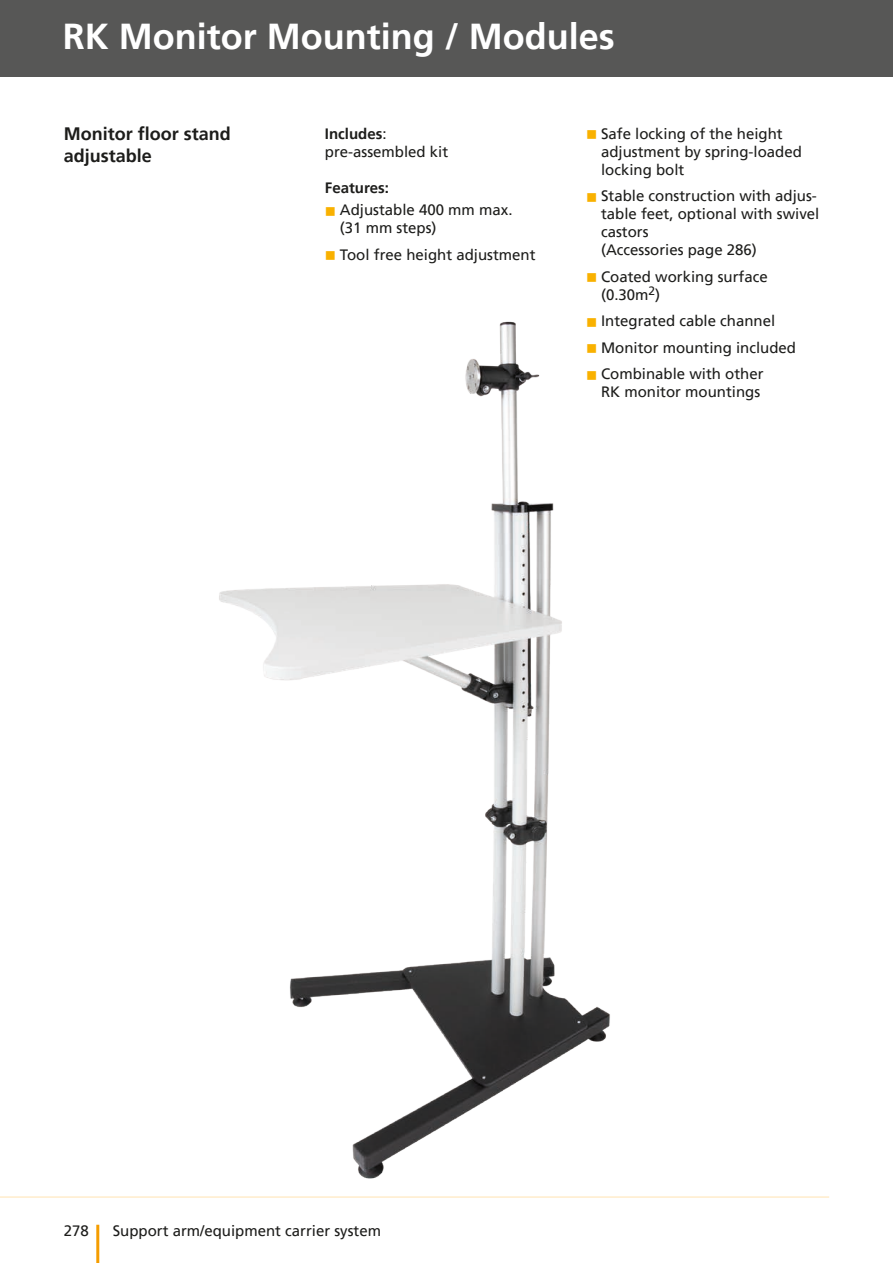
<style>
.page{position:relative;width:893px;height:1263px;background:#fff}
.page>*{position:absolute;margin:0;border:0;box-sizing:border-box;transform-origin:0 0}
.t1{font:700 36px "Frutiger LT Pro";color:#fff}
.t2{font:700 18px/21.6px "Frutiger LT Pro";color:#1d1d1b}
.t3{font:15px/18px "Frutiger LT Pro";color:#1d1d1b}
.t4{font:700 15px "Frutiger LT Pro";color:#1d1d1b}
.s1{font-weight:700}
</style>
<div class="page">
<div style="left:0;top:0;width:893px;height:77px;background:#575756"></div>
<hr style="left:96px;top:1225px;width:3px;height:38px;background:#f59d00">
<hr style="left:0;top:1196px;width:829px;height:2px;background:#ffeccb">
<img style="left:219px;top:321px;width:391px;height:858px">
<svg style="left:587px;top:321px;width:9px;height:6px"></svg>
<svg style="left:587px;top:344px;width:9px;height:9px"></svg>
<svg style="left:587px;top:371px;width:9px;height:9px"></svg>
<h1 class="t1" style="left:63px;top:15px;width:553px">RK Monitor Mounting / Modules</h1>
<p class="t2" style="left:64px;top:123px;width:169px">Monitor floor stand adjustable</p>
<p class="t3" style="left:601px;top:125px;width:202px">Safe locking of the height adjustment by spring-loaded locking bolt</p>
<p class="t3" style="left:601px;top:187px;width:220px">Stable construction with adjus&shy;table feet, optional with swivel castors<br>(Accessories page 286)</p>
<p class="t3" style="left:601px;top:268px;width:168px">Coated working surface (0.30m<sup>2</sup>)</p>
<p class="t3" style="left:601px;top:308px;width:196px;line-height:26.5px">Integrated cable channel<br>Monitor mounting included<br>Combinable with other</p>
<p class="t3" style="left:601px;top:383px;width:161px">RK monitor mountings</p>
<p class="t3" style="left:325px;top:125px;width:125px"><span class="s1">Includes</span>: pre-assembled kit</p>
<p class="t4" style="left:325px;top:179px;width:65px">Features:</p>
<p class="t3" style="left:340px;top:201px;width:174px">Adjustable 400 mm max. (31 mm steps)</p>
<p class="t3" style="left:340px;top:245px;width:197px">Tool free height adjustment</p>
<p class="t3" style="left:64px;top:1222px;width:27px">278</p>
<p class="t3" style="left:113px;top:1222px;width:270px">Support arm/equipment carrier system</p>
</div>
